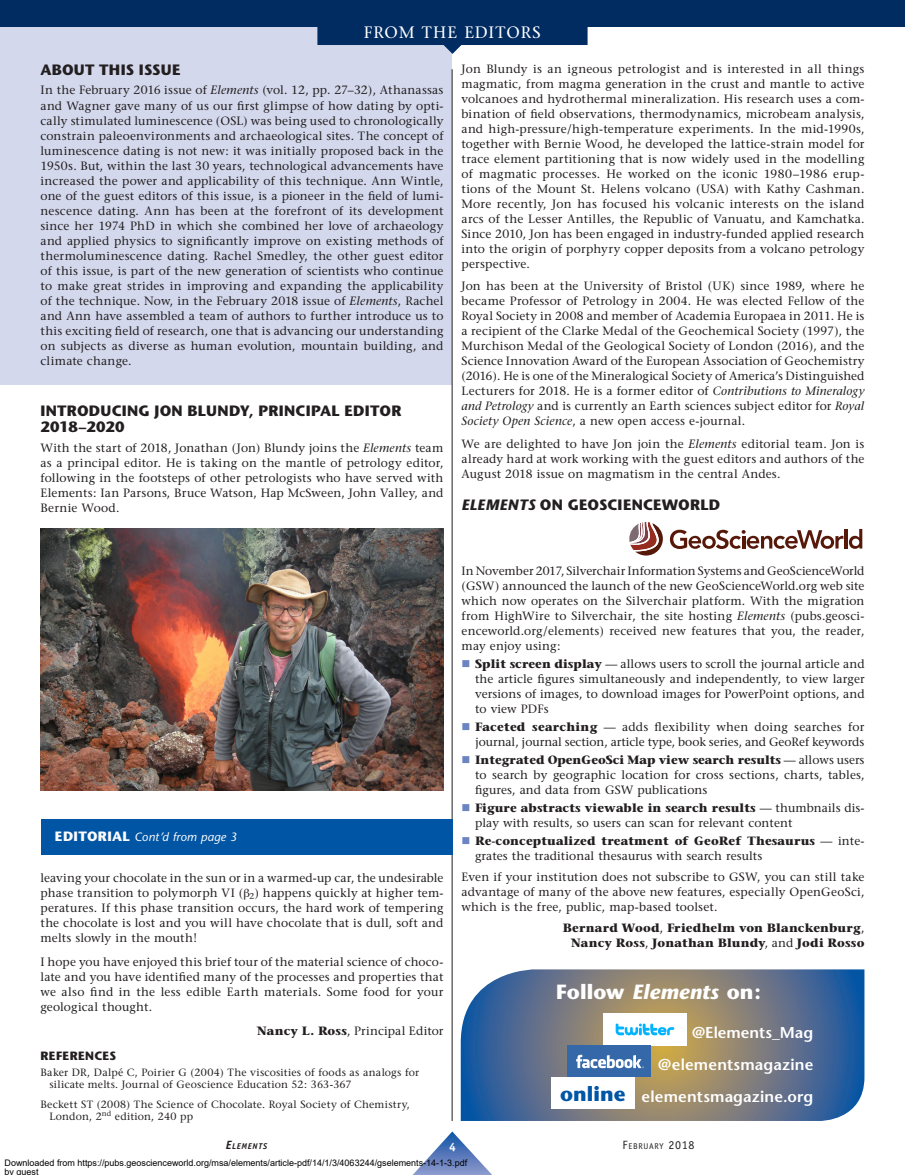
<style>
.page{position:relative;width:905px;height:1175px;background:#fff}
.page>*{position:absolute;margin:0;border:0;box-sizing:border-box;transform-origin:0 0}
.Texte_courant{font:700 20.55px "Stone Sans";letter-spacing:.005em;color:#fff}
.t1{font:700 20.4px "Stone Sans";letter-spacing:.005em;color:#0155a5}
.t2{font:16.5px "Stone Serif";letter-spacing:.07em;color:#fff}
.Texte_courant-2{font:600 15.75px "Stone Sans";letter-spacing:.01em;color:#fff}
.NIVEAU_1{font:700 15px/15.8px "Stone Sans";letter-spacing:.015em;color:#231f20}
.Texte_courant-3{font:12px/15px "Stone Serif";letter-spacing:.005em;color:#231f20;text-align:justify}
.Signature_2{font:700 12px/15px "Stone Serif";letter-spacing:.015em;color:#231f20;text-align:right}
.Signature_2-2{font:12px "Stone Serif";letter-spacing:.025em;color:#231f20}
.Texte_courant-4{font:italic 12px "Stone Sans";letter-spacing:.015em;color:#fcfcfc}
.NIVEAU_1-2{font:700 12px "Stone Sans";letter-spacing:.035em;color:#231f20}
.t3{font:700 12px "Officina Sans";color:#fff}
.Références{font:10.5px/12px "Stone Serif";letter-spacing:.02em;color:#231f20}
.t4{font:9px/9px "Arial";color:#000}
.t5{font:8.4px "Officina Sans";letter-spacing:.08em;color:#231f20}
.t6{font:italic 700 8.4px "Officina Sans";letter-spacing:.08em;color:#231f20}
.s1{font-style:italic}
.s2{font-weight:700;font-style:normal;font-size:13.5px}
.s3{font-weight:700}
.s4{font-weight:400}
.s5{font-size:12px}
</style>
<div class="page">
<div style="left:0;top:0;width:452px;height:385px;background:#d3d8ec"></div>
<hr style="left:452px;top:69px;width:1px;height:1052px;background:#231f20">
<svg style="left:460px;top:969px;width:404px;height:151px;background:#6e7a88"></svg>
<img style="left:603px;top:1013px;width:83px;height:32px">
<div style="left:567px;top:1045px;width:83px;height:32px;background:#3468a9"></div>
<svg style="left:576px;top:1054px;width:68px;height:14px"></svg>
<div style="left:551px;top:1077px;width:83px;height:31px;background:#fff"></div>
<div style="left:40px;top:819px;width:412px;height:36px;background:#0155a5"></div>
<svg style="left:629px;top:522px;width:34px;height:33px"></svg>
<svg style="left:670px;top:529px;width:192px;height:20px"></svg>
<img style="left:40px;top:529px;width:403px;height:261px">
<svg style="left:413px;top:1131px;width:78px;height:43px"></svg>
<svg style="left:0;top:0;width:904px;height:54px;fill:#002c62"></svg>
<h3 class="t2" style="left:364px;top:22px;width:178px">FROM THE EDITORS</h3>
<p class="NIVEAU_1" style="left:40px;top:62px;width:141px">ABOUT THIS ISSUE</p>
<p class="Texte_courant-3" style="left:40px;top:83px;width:404px">In the February 2016 issue of <span class="s1">Elements</span> (vol. 12, pp. 27–32), Athanassas and Wagner gave many of us our first glimpse of how dating by opti&shy;cally stimulated luminescence (OSL) was being used to chronologically constrain paleoenvironments and archaeological sites. The concept of luminescence dating is not new: it was initially proposed back in the 1950s. But, within the last 30 years, technological advancements have increased the power and applicability of this technique. Ann Wintle, one of the guest editors of this issue, is a pioneer in the field of lumi&shy;nescence dating. Ann has been at the forefront of its development since her 1974 PhD in which she combined her love of archaeology and applied physics to significantly improve on existing methods of thermoluminescence dating. Rachel Smedley, the other guest editor of this issue, is part of the new generation of scientists who continue to make great strides in improving and expanding the applicability of the technique. Now, in the February 2018 issue of <span class="s1">Elements</span>, Rachel and Ann have assembled a team of authors to further introduce us to this exciting field of research, one that is advancing our understanding on subjects as diverse as human evolution, mountain building, and climate change.</p>
<p class="NIVEAU_1" style="left:40px;top:403px;width:362px">INTRODUCING JON BLUNDY, PRINCIPAL EDITOR<br>2018–2020</p>
<p class="Texte_courant-3" style="left:40px;top:440px;width:404px">With the start of 2018, Jonathan (Jon) Blundy joins the <span class="s1">Elements</span> team as a principal editor. He is taking on the mantle of petrology editor, following in the footsteps of other petrologists who have served with Elements: Ian Parsons, Bruce Watson, Hap McSween, John Valley, and Bernie Wood.</p>
<p class="Texte_courant-3" style="left:461px;top:61px;width:404px">Jon Blundy is an igneous petrologist and is interested in all things magmatic, from magma generation in the crust and mantle to active volcanoes and hydrothermal mineralization. His research uses a com&shy;bination of field observations, thermodynamics, microbeam analysis, and high-pressure/high-temperature experiments. In the mid-1990s, together with Bernie Wood, he developed the lattice-strain model for trace element partitioning that is now widely used in the modelling of magmatic processes. He worked on the iconic 1980–1986 erup&shy;tions of the Mount St. Helens volcano (USA) with Kathy Cashman.<br>More recently, Jon has focused his volcanic interests on the island arcs of the Lesser Antilles, the Republic of Vanuatu, and Kamchatka.<br>Since 2010, Jon has been engaged in industry-funded applied research into the origin of porphyry copper deposits from a volcano petrology perspective.</p>
<p class="Texte_courant-3" style="left:461px;top:279px;width:404px">Jon has been at the University of Bristol (UK) since 1989, where he became Professor of Petrology in 2004. He was elected Fellow of the Royal Society in 2008 and member of Academia Europaea in 2011. He is a recipient of the Clarke Medal of the Geochemical Society (1997), the Murchison Medal of the Geological Society of London (2016), and the Science Innovation Award of the European Association of Geochemistry (2016). He is one of the Mineralogical Society of America’s Distinguished Lecturers for 2018. He is a former editor of <span class="s1">Contributions to Mineralogy and Petrology</span> and is currently an Earth sciences subject editor for <span class="s1">Royal Society Open Science</span>, a new open access e-journal.</p>
<p class="Texte_courant-3" style="left:461px;top:436px;width:404px">We are delighted to have Jon join the <span class="s1">Elements</span> editorial team. Jon is already hard at work working with the guest editors and authors of the August 2018 issue on magmatism in the central Andes.</p>
<p class="NIVEAU_1" style="left:461px;top:497px;width:260px"><span class="s1">ELEMENTS</span> ON GEOSCIENCEWORLD</p>
<p class="Texte_courant-4" style="left:55px;top:829px;width:183px"><span class="s2">EDITORIAL</span> Cont’d from page 3</p>
<p class="Texte_courant-3" style="left:40px;top:870px;width:404px">leaving your chocolate in the sun or in a warmed-up car, the undesirable phase transition to polymorph VI ( <sub>2</sub>) happens quickly at higher tem&shy;peratures. If this phase transition occurs, the hard work of tempering the chocolate is lost and you will have chocolate that is dull, soft and melts slowly in the mouth!</p>
<p class="Texte_courant-3" style="left:40px;top:954px;width:404px">I hope you have enjoyed this brief tour of the material science of choco&shy;late and you have identified many of the processes and properties that we also find in the less edible Earth materials. Some food for your geological thought.</p>
<p class="Signature_2-2" style="left:257px;top:1023px;width:188px"><span class="s3">Nancy L. Ross</span>, Principal Editor</p>
<p class="NIVEAU_1-2" style="left:40px;top:1048px;width:77px">REFERENCES</p>
<p class="Références" style="left:50px;top:1066px;width:371px;text-indent:-9px">Baker DR, Dalpé C, Poirier G (2004) The viscosities of foods as analogs for silicate melts. Journal of Geoscience Education 52: 363-367</p>
<p class="Références" style="left:50px;top:1098px;width:362px;text-indent:-9px">Beckett ST (2008) The Science of Chocolate. Royal Society of Chemistry,<br>London, 2<sup>nd</sup> edition, 240 pp</p>
<p class="Texte_courant-3" style="left:461px;top:563px;width:404px">In November 2017, Silverchair Information Systems and GeoScienceWorld (GSW) announced the launch of the new GeoScienceWorld.org web site which now operates on the Silverchair platform. With the migration from HighWire to Silverchair, the site hosting <span class="s1">Elements</span> (pubs.geosci&shy;enceworld.org/elements) received new features that you, the reader, may enjoy using:</p>
<p class="Texte_courant-3" style="left:475px;top:656px;width:391px"><span class="s3">Split screen display</span> — allows users to scroll the journal article and the article figures simultaneously and independently, to view larger versions of images, to download images for PowerPoint options, and to view PDFs</p>
<p class="Texte_courant-3" style="left:475px;top:719px;width:391px"><span class="s3">Faceted searching</span> — adds flexibility when doing searches for journal, journal section, article type, book series, and GeoRef keywords</p>
<p class="Texte_courant-3" style="left:475px;top:752px;width:391px"><span class="s3">Integrated OpenGeoSci Map view search results</span> — allows users to search by geographic location for cross sections, charts, tables, figures, and data from GSW publications</p>
<p class="Texte_courant-3" style="left:475px;top:800px;width:391px"><span class="s3">Figure abstracts viewable in search results</span> — thumbnails dis&shy;play with results, so users can scan for relevant content</p>
<p class="Texte_courant-3" style="left:475px;top:833px;width:391px"><span class="s3">Re-conceptualized treatment of GeoRef Thesaurus</span> — inte&shy;grates the traditional thesaurus with search results</p>
<p class="Texte_courant-3" style="left:461px;top:869px;width:404px">Even if your institution does not subscribe to GSW, you can still take advantage of many of the above new features, especially OpenGeoSci, which is the free, public, map-based toolset.</p>
<p class="Signature_2" style="left:562px;top:920px;width:303px">Bernard Wood<span class="s4">,</span> Friedhelm von Blanckenburg<span class="s4">,<br></span>Nancy Ross<span class="s4">,</span> Jonathan Blundy<span class="s4">, and</span> Jodi Rosso</p>
<p class="Texte_courant" style="left:556px;top:979px;width:206px">Follow <span class="s1">Elements</span> on:</p>
<p class="Texte_courant-2" style="left:692px;top:1022px;width:123px">@Elements_Mag</p>
<p class="Texte_courant-2" style="left:658px;top:1055px;width:157px">@elementsmagazine</p>
<p class="t1" style="left:560px;top:1081px;width:67px">online</p>
<p class="Texte_courant-2" style="left:641px;top:1087px;width:173px">elementsmagazine.org</p>
<p class="t6" style="left:226px;top:1141px;width:43px"><span class="s5">E</span>LEMENTS</p>
<p class="t3" style="left:449px;top:1139px;width:8px">4</p>
<p class="t5" style="left:622px;top:1141px;width:73px"><span class="s5">F</span>EBRUARY <span class="s5">2018</span></p>
<p class="t4" style="left:4px;top:1159px;width:464px">Downloaded from https://pubs.geoscienceworld.org/msa/elements/article-pdf/14/1/3/4063244/gselements-14-1-3.pdf by guest</p>
</div>
